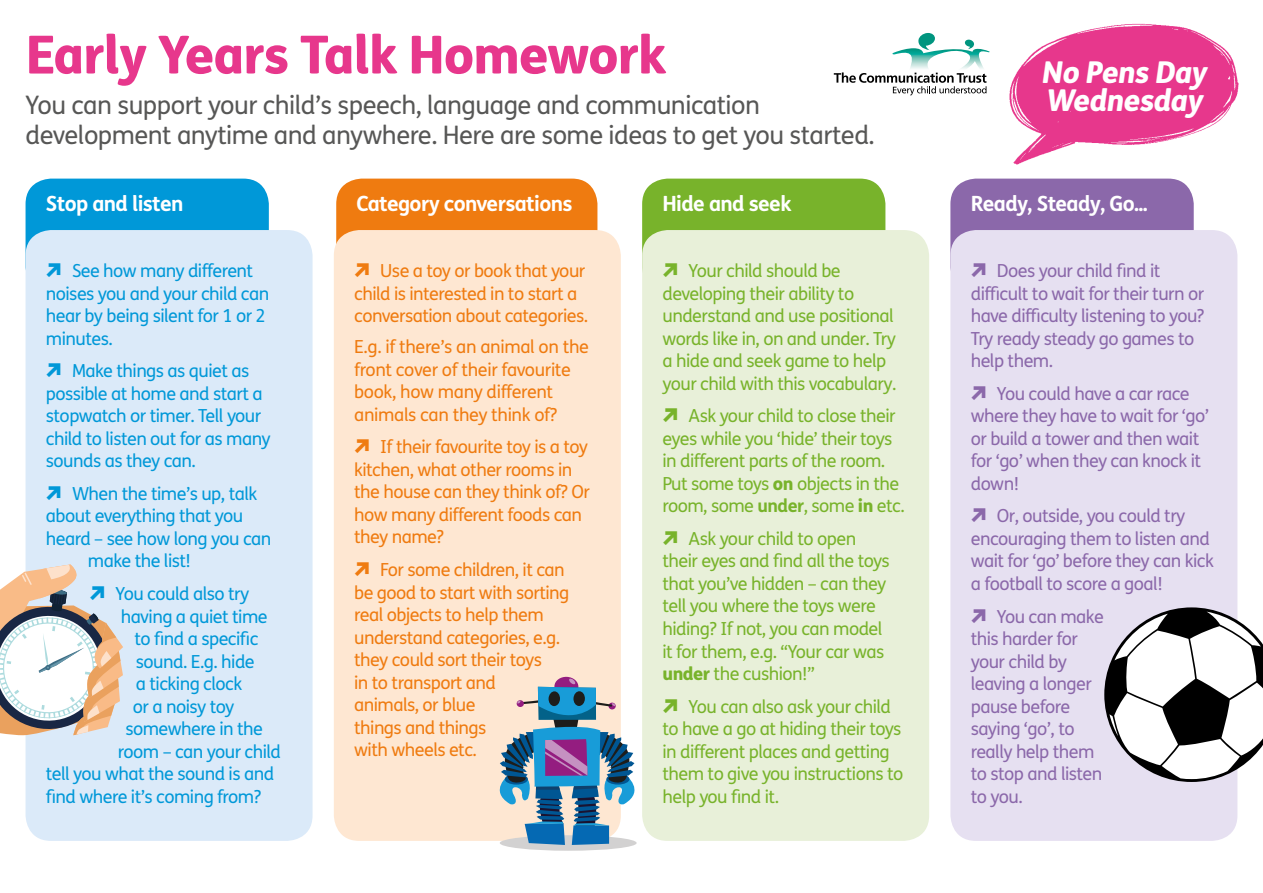
<style>
.page{position:relative;width:1263px;height:893px;background:#fff}
.page>*{position:absolute;margin:0;border:0;box-sizing:border-box;transform-origin:0 0}
.t1{font:800 52.5px "FS Me";letter-spacing:-.02em;color:#e7378c}
.t2{font:italic 800 30.15px/27.9px "FS Me";letter-spacing:-.02em;color:#fff}
.t3{font:25.5px/30px "FS Me";letter-spacing:-.02em;color:#575756}
.t4{font:700 21px "FS Me";letter-spacing:-.03em;color:#fff}
.t5{font:18px/22.5px "FS Me";letter-spacing:-.03em;color:#78b32b}
.t6{font:18px/22.5px "FS Me";letter-spacing:-.03em;color:#ef7b10}
.t7{font:18px/22.5px "FS Me";letter-spacing:-.03em;color:#0098d8}
.t8{font:18px/22.5px "FS Me";letter-spacing:-.03em;color:#8b68aa}
.s1{font-family:"Click Bits Arrows 1";font-size:25.5px}
.s2{font-weight:800}
.s3{font-weight:700}
</style>
<div class="page">
<div style="left:950px;top:179px;width:244px;height:113px;background:#8b68aa;border-radius:26px"></div>
<div style="left:642px;top:179px;width:243px;height:113px;background:#78b32b;border-radius:26px"></div>
<div style="left:336px;top:179px;width:261px;height:113px;background:#ef7b10;border-radius:26px"></div>
<div style="left:26px;top:179px;width:243px;height:113px;background:#0098d8;border-radius:26px"></div>
<img style="left:1009px;top:23px;width:230px;height:142px">
<div style="left:26px;top:230px;width:287px;height:611px;background:#dbeaf9;border-radius:26px"></div>
<div style="left:334px;top:230px;width:287px;height:611px;background:#fee7d2;border-radius:26px"></div>
<div style="left:642px;top:230px;width:287px;height:611px;background:#e8f0d9;border-radius:26px"></div>
<div style="left:950px;top:230px;width:287px;height:611px;background:#e6e0f1;border-radius:26px"></div>
<svg style="left:0;top:564px;width:123px;height:186px"></svg>
<svg style="left:1104px;top:607px;width:159px;height:175px"></svg>
<div style="left:500px;top:835px;width:137px;height:16px;background:#d2d1d1;border-radius:50%"></div>
<svg style="left:500px;top:678px;width:137px;height:167px"></svg>
<svg style="left:834px;top:33px;width:156px;height:62px"></svg>
<h1 class="t1" style="left:26px;top:13px;width:642px">Early Years Talk Homework</h1>
<h3 class="t3" style="left:26px;top:89px;width:851px">You can support your child’s speech, language and communication development anytime and anywhere. Here are some ideas to get you started.</h3>
<h2 class="t2" style="left:1042px;top:57px;width:167px">No Pens Day<br>Wednesday</h2>
<p class="t4" style="left:46px;top:187px;width:139px">Stop and listen</p>
<p class="t7" style="left:46px;top:260px;width:225px"><span class="s1">E</span> See how many different noises you and your child can hear by being silent for 1 or 2 minutes.</p>
<p class="t7" style="left:46px;top:360px;width:226px"><span class="s1">E</span> Make things as quiet as possible at home and start a stopwatch or timer. Tell your child to listen out for as many sounds as they can.</p>
<p class="t7" style="left:46px;top:482px;width:213px"><span class="s1">E</span> When the time’s up, talk</p>
<p class="t7" style="left:46px;top:505px;width:199px">about everything that you</p>
<p class="t7" style="left:46px;top:527px;width:227px">heard – see how long you can</p>
<p class="t7" style="left:88px;top:550px;width:105px">make the list!</p>
<p class="t7" style="left:89px;top:582px;width:161px"><span class="s1">E</span> You could also try</p>
<p class="t7" style="left:121px;top:605px;width:148px">having a quiet time</p>
<p class="t7" style="left:134px;top:627px;width:126px">to find a specific</p>
<p class="t7" style="left:136px;top:650px;width:120px">sound. E.g. hide</p>
<p class="t7" style="left:136px;top:672px;width:108px">a ticking clock</p>
<p class="t7" style="left:133px;top:695px;width:103px">or a noisy toy</p>
<p class="t7" style="left:125px;top:717px;width:139px">somewhere in the</p>
<p class="t7" style="left:118px;top:740px;width:165px">room – can your child</p>
<p class="t7" style="left:46px;top:762px;width:230px">tell you what the sound is and</p>
<p class="t7" style="left:46px;top:785px;width:217px">find where it’s coming from?</p>
<p class="t4" style="left:357px;top:187px;width:217px">Category conversations</p>
<p class="t4" style="left:662px;top:187px;width:130px">Hide and seek</p>
<p class="t4" style="left:971px;top:187px;width:179px">Ready, Steady, Go...</p>
<p class="t6" style="left:354px;top:260px;width:235px"><span class="s1">E</span> Use a toy or book that your child is interested in to start a conversation about categories.</p>
<p class="t6" style="left:354px;top:336px;width:236px">E.g. if there’s an animal on the front cover of their favourite book, how many different animals can they think of?</p>
<p class="t6" style="left:354px;top:436px;width:237px"><span class="s1">E</span> If their favourite toy is a toy kitchen, what other rooms in the house can they think of? Or how many different foods can they name?</p>
<p class="t6" style="left:354px;top:558px;width:217px"><span class="s1">E</span> For some children, it can be good to start with sorting real objects to help them understand categories, e.g. they could sort their toys<br>in to transport and<br>animals, or blue<br>things and things<br>with wheels etc.</p>
<p class="t5" style="left:662px;top:260px;width:235px"><span class="s1">E</span> Your child should be developing their ability to understand and use positional words like in, on and under. Try a hide and seek game to help your child with this vocabulary.</p>
<p class="t5" style="left:662px;top:405px;width:244px"><span class="s1">E</span> Ask your child to close their eyes while you ‘hide’ their toys in different parts of the room.<br>Put some toys <span class="s2">on</span> objects in the room, some <span class="s3">under</span>, some <span class="s2">in</span> etc.</p>
<p class="t5" style="left:662px;top:527px;width:229px"><span class="s1">E</span> Ask your child to open their eyes and find all the toys that you’ve hidden – can they tell you where the toys were hiding? If not, you can model it for them, e.g. “Your car was <span class="s2">under</span> the cushion!”</p>
<p class="t5" style="left:662px;top:695px;width:242px"><span class="s1">E</span> You can also ask your child to have a go at hiding their toys in different places and getting them to give you instructions to help you find it.</p>
<p class="t8" style="left:971px;top:260px;width:235px"><span class="s1">E</span> Does your child find it difficult to wait for their turn or have difficulty listening to you?<br>Try ready steady go games to help them.</p>
<p class="t8" style="left:971px;top:382px;width:240px"><span class="s1">E</span> You could have a car race where they have to wait for ‘go’ or build a tower and then wait for ‘go’ when they can knock it down!</p>
<p class="t8" style="left:971px;top:505px;width:245px"><span class="s1">E</span> Or, outside, you could try encouraging them to listen and wait for ‘go’ before they can kick a football to score a goal!</p>
<p class="t8" style="left:971px;top:605px;width:135px"><span class="s1">E</span> You can make this harder for your child by leaving a longer pause before saying ‘go’, to really help them to stop and listen to you.</p>
</div>
